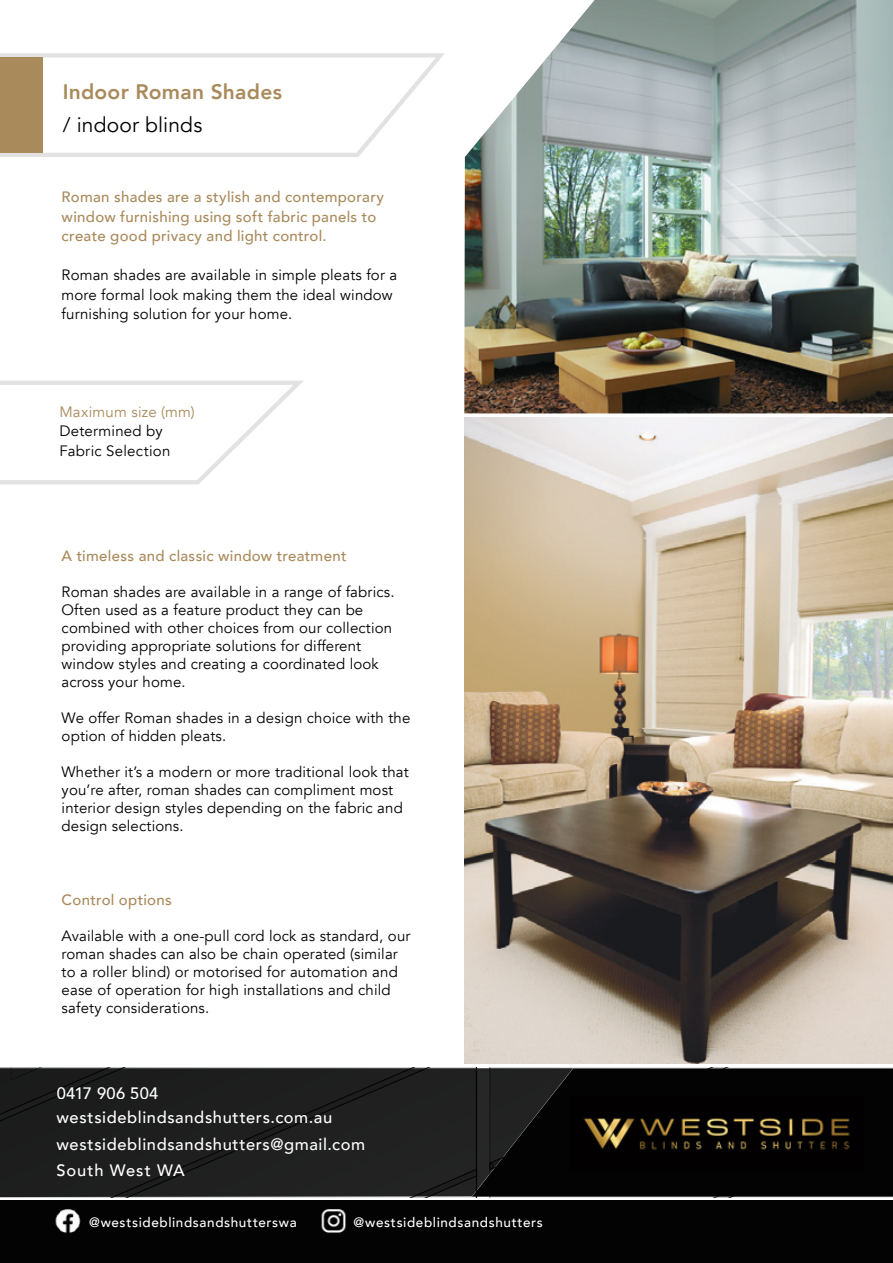
<style>
.page{position:relative;width:893px;height:1263px;background:#fff}
.page>*{position:absolute;margin:0;border:0;box-sizing:border-box;transform-origin:0 0}
.t1{font:800 21px "Avenir";letter-spacing:.015em;color:#a98a5b}
.t2{font:21px "Avenir";letter-spacing:.01em;color:#000}
.t3{font:500 16.5px/24.3px "Avenir";letter-spacing:.035em;color:#fff}
.t4{font:500 16.5px "Avenir";letter-spacing:.055em;color:#fff}
.t5{font:15px/18px "Avenir";letter-spacing:.01em;color:#000}
.t6{font:500 15px/19.5px "Avenir";letter-spacing:.02em;color:#a98a5b}
.t7{font:15px "Avenir";letter-spacing:.015em;color:#a98a5b}
.t8{font:500 13.5px "Avenir";letter-spacing:.045em;color:#fff}
</style>
<div class="page">
<div style="left:0;top:1068px;width:472px;height:129px;background:#1f1f1f"></div>
<div style="left:0;top:1201px;width:893px;height:62px;background:#040304"></div>
<svg style="left:472px;top:1068px;width:421px;height:129px;fill:#040304"></svg>
<img style="left:55px;top:1209px;width:26px;height:24px">
<img style="left:321px;top:1209px;width:25px;height:24px">
<img style="left:464px;top:418px;width:429px;height:645px">
<svg style="left:0;top:53px;width:445px;height:104px"></svg>
<div style="left:0;top:57px;width:43px;height:96px;background:#a98a5b"></div>
<img style="left:464px;top:0;width:429px;height:413px">
<svg style="left:0;top:380px;width:303px;height:105px"></svg>
<img style="left:569px;top:1097px;width:294px;height:73px">
<h1 class="t1" style="left:63px;top:75px;width:221px">Indoor Roman Shades</h1>
<h1 class="t2" style="left:63px;top:112px;width:141px">/ indoor blinds</h1>
<p class="t6" style="left:62px;top:187px;width:324px">Roman shades are a stylish and contemporary window furnishing using soft fabric panels to create good privacy and light control.</p>
<p class="t5" style="left:62px;top:266px;width:337px;line-height:19.5px">Roman shades are available in simple pleats for a more formal look making them the ideal window furnishing solution for your home.</p>
<p class="t7" style="left:59px;top:402px;width:137px">Maximum size (mm)</p>
<p class="t5" style="left:59px;top:421px;width:112px;line-height:20.2px">Determined by<br>Fabric Selection</p>
<p class="t6" style="left:62px;top:545px;width:287px">A timeless and classic window treatment</p>
<p class="t5" style="left:62px;top:583px;width:334px">Roman shades are available in a range of fabrics.<br>Often used as a feature product they can be combined with other choices from our collection providing appropriate solutions for different window styles and creating a coordinated look across your home.</p>
<p class="t5" style="left:62px;top:709px;width:350px">We offer Roman shades in a design choice with the option of hidden pleats.</p>
<p class="t5" style="left:62px;top:763px;width:349px">Whether it’s a modern or more traditional look that you’re after, roman shades can compliment most interior design styles depending on the fabric and design selections.</p>
<p class="t6" style="left:62px;top:889px;width:112px">Control options</p>
<p class="t5" style="left:62px;top:927px;width:350px">Available with a one-pull cord lock as standard, our roman shades can also be chain operated (similar to a roller blind) or motorised for automation and ease of operation for high installations and child safety considerations.</p>
<p class="t3" style="left:57px;top:1080px;width:277px">0417 906 504 westsideblindsandshutters.com.au</p>
<p class="t3" style="left:57px;top:1131px;width:310px">westsideblindsandshutters@gmail.com</p>
<p class="t4" style="left:57px;top:1156px;width:130px">South West WA</p>
<p class="t8" style="left:89px;top:1211px;width:209px">@westsideblindsandshutterswa</p>
<p class="t8" style="left:354px;top:1211px;width:191px">@westsideblindsandshutters</p>
</div>
